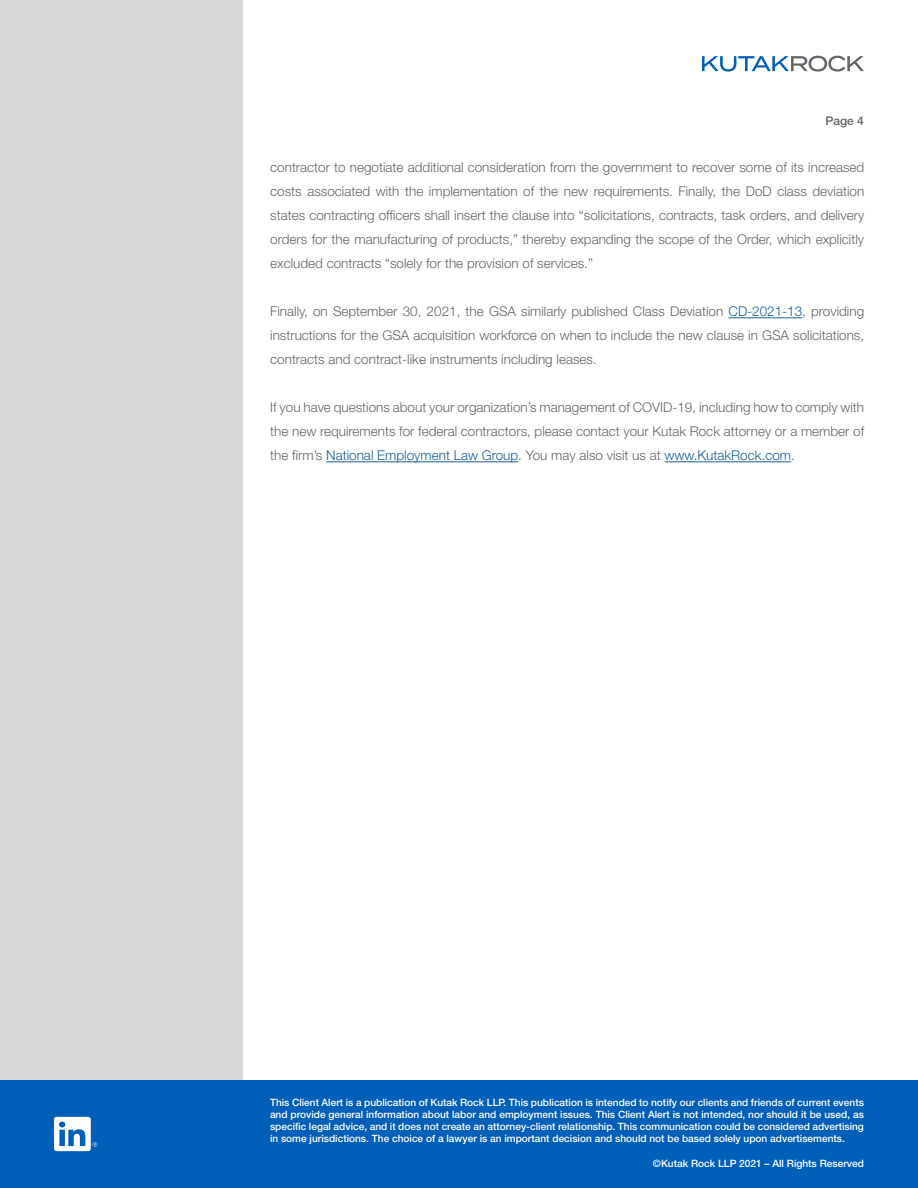
<style>
.page{position:relative;width:918px;height:1188px;background:#fff}
.page>*{position:absolute;margin:0;border:0;box-sizing:border-box;transform-origin:0 0}
.t1{font:300 13.5px/24px "Helvetica Neue LT Std";color:#63656a;text-align:justify}
.t2{font:500 12px "Helvetica Neue LT Std";color:#63656a}
.t3{font:500 10.2px/12.1px "Helvetica Neue LT Std";color:#fff;text-align:justify}
.s1{color:#175d9e}
</style>
<div class="page">
<div style="left:0;top:0;width:243px;height:1188px;background:#d8d8da"></div>
<svg style="left:702px;top:56px;width:162px;height:16px"></svg>
<hr style="left:729px;top:317px;width:73px;height:1px;background:#175d9e">
<hr style="left:326px;top:461px;width:192px;height:1px;background:#175d9e">
<hr style="left:665px;top:461px;width:126px;height:1px;background:#175d9e">
<div style="left:0;top:1080px;width:918px;height:108px;background:#005fb9"></div>
<svg style="left:92px;top:1142px;width:5px;height:5px"></svg>
<div style="left:54px;top:1117px;width:37px;height:34px;background:#fff;border-radius:3px"></div>
<svg style="left:59px;top:1122px;width:26px;height:24px"></svg>
<p class="t2" style="left:826px;top:113px;width:40px">Page 4</p>
<p class="t1" style="left:270px;top:155px;width:596px">contractor to negotiate additional consideration from the government to recover some of its increased costs associated with the implementation of the new requirements. Finally, the DoD class deviation states contracting officers shall insert the clause into “solicitations, contracts, task orders, and delivery orders for the manufacturing of products,” thereby expanding the scope of the Order, which explicitly excluded contracts “solely for the provision of services.”</p>
<p class="t1" style="left:270px;top:299px;width:596px">Finally, on September 30, 2021, the GSA similarly published Class Deviation <span class="s1">CD-2021-13</span>, providing instructions for the GSA acquisition workforce on when to include the new clause in GSA solicitations, contracts and contract-like instruments including leases.</p>
<p class="t1" style="left:270px;top:395px;width:595px">If you have questions about your organization’s management of COVID-19, including how to comply with the new requirements for federal contractors, please contact your Kutak Rock attorney or a member of the firm’s <span class="s1">National Employment Law Group</span>. You may also visit us at <span class="s1">www.KutakRock.com</span>.</p>
<p class="t3" style="left:270px;top:1096px;width:596px">This Client Alert is a publication of Kutak Rock LLP. This publication is intended to notify our clients and friends of current events and provide general information about labor and employment issues. This Client Alert is not intended, nor should it be used, as specific legal advice, and it does not create an attorney-client relationship. This communication could be considered advertising in some jurisdictions. The choice of a lawyer is an important decision and should not be based solely upon advertisements.</p>
<p class="t3" style="left:653px;top:1157px;width:213px">©Kutak Rock LLP 2021 – All Rights Reserved</p>
</div>
